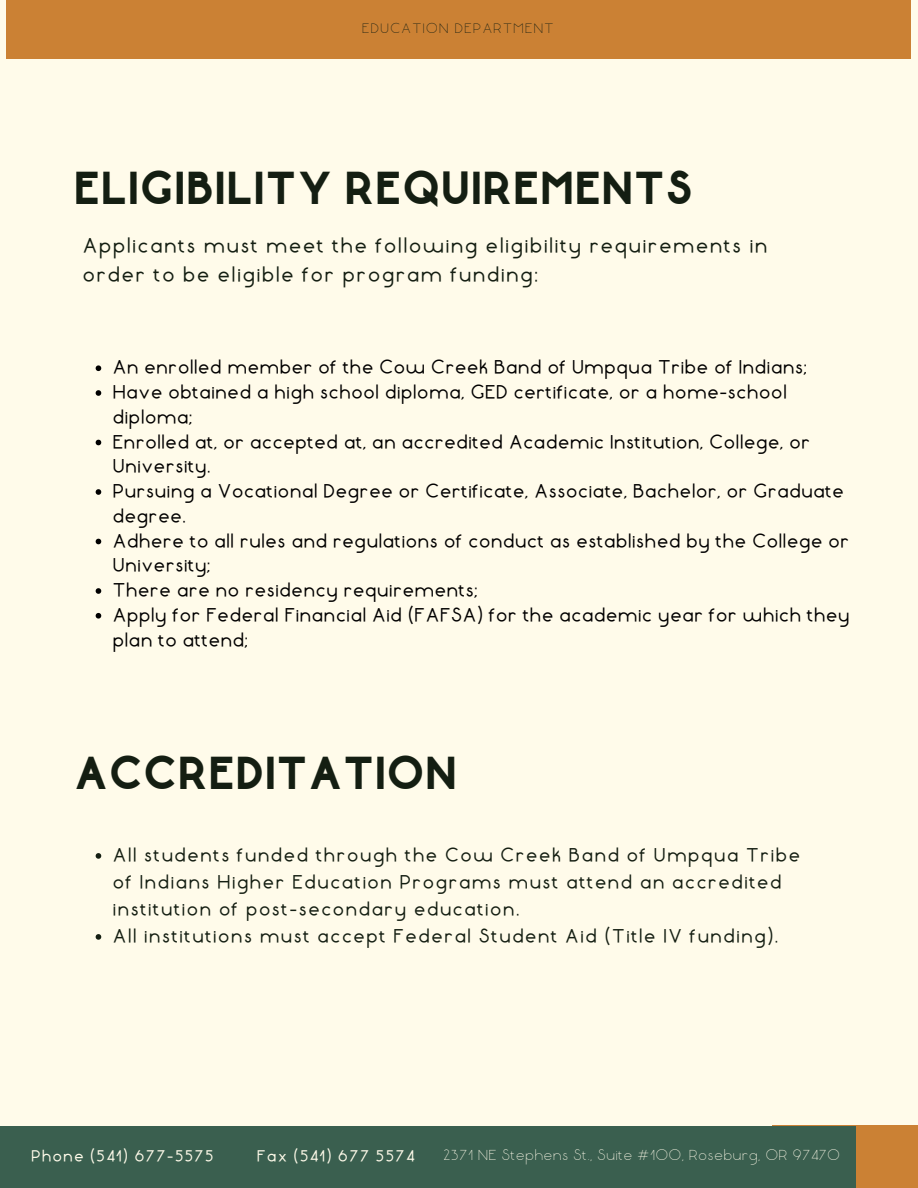
<style>
.page{position:relative;width:918px;height:1188px;background:#fffbea}
.page>*{position:absolute;margin:0;border:0;box-sizing:border-box;transform-origin:0 0}
.t1{font:900 38.25px "Liberal";color:#141e12}
.t2{font:700 19.5px/29.2px "Liberal";letter-spacing:.05em;color:#141e12}
.t3{font:700 18px/24.8px "Liberal";color:#000}
.t4{font:700 18px/27px "Liberal";letter-spacing:.05em;color:#141e12}
.t5{font:300 15px "Liberal";color:#fffbea}
.t6{font:700 15px "Liberal";letter-spacing:.05em;color:#fffbea}
.t7{font:300 14.1px "Liberal";letter-spacing:.05em;color:#141e12}
</style>
<div class="page">
<div style="left:6px;top:0;width:905px;height:58px;background:#cb8134"></div>
<div style="left:772px;top:1126px;width:146px;height:62px;background:#cb8134"></div>
<div style="left:0;top:1126px;width:856px;height:62px;background:#3a5f4f"></div>
<svg style="left:96px;top:853px;width:5px;height:6px"></svg>
<svg style="left:96px;top:934px;width:5px;height:6px"></svg>
<svg style="left:96px;top:365px;width:5px;height:6px"></svg>
<svg style="left:96px;top:390px;width:5px;height:6px"></svg>
<svg style="left:96px;top:440px;width:5px;height:5px"></svg>
<svg style="left:96px;top:489px;width:5px;height:6px"></svg>
<svg style="left:96px;top:539px;width:5px;height:5px"></svg>
<svg style="left:96px;top:588px;width:5px;height:6px"></svg>
<svg style="left:96px;top:613px;width:5px;height:6px"></svg>
<p class="t7" style="left:363px;top:21px;width:194px">EDUCATION DEPARTMENT</p>
<p class="t1" style="left:76px;top:166px;width:621px">ELIGIBILITY REQUIREMENTS</p>
<p class="t2" style="left:84px;top:231px;width:687px">Applicants must meet the following eligibility requirements in order to be eligible for program funding:</p>
<p class="t3" style="left:114px;top:356px;width:696px">An enrolled member of the Cow Creek Band of Umpqua Tribe of Indians;</p>
<p class="t3" style="left:114px;top:380px;width:676px">Have obtained a high school diploma, GED certificate, or a home-school diploma;</p>
<p class="t3" style="left:114px;top:430px;width:700px">Enrolled at, or accepted at, an accredited Academic Institution, College, or<br>University.</p>
<p class="t3" style="left:114px;top:479px;width:733px">Pursuing a Vocational Degree or Certificate, Associate, Bachelor, or Graduate degree.</p>
<p class="t3" style="left:114px;top:529px;width:739px">Adhere to all rules and regulations of conduct as established by the College or<br>University;</p>
<p class="t3" style="left:114px;top:578px;width:367px">There are no residency requirements;</p>
<p class="t3" style="left:114px;top:603px;width:739px">Apply for Federal Financial Aid (FAFSA) for the academic year for which they plan to attend;</p>
<p class="t1" style="left:76px;top:752px;width:385px">ACCREDITATION</p>
<p class="t4" style="left:114px;top:842px;width:689px">All students funded through the Cow Creek Band of Umpqua Tribe of Indians Higher Education Programs must attend an accredited institution of post-secondary education.</p>
<p class="t4" style="left:114px;top:923px;width:668px">All institutions must accept Federal Student Aid (Title IV funding).</p>
<p class="t6" style="left:32px;top:1147px;width:184px">Phone (541) 677-5575</p>
<p class="t6" style="left:258px;top:1147px;width:159px">Fax (541) 677 5574</p>
<p class="t5" style="left:444px;top:1147px;width:399px">2371 NE Stephens St., Suite #100, Roseburg, OR 97470</p>
</div>
